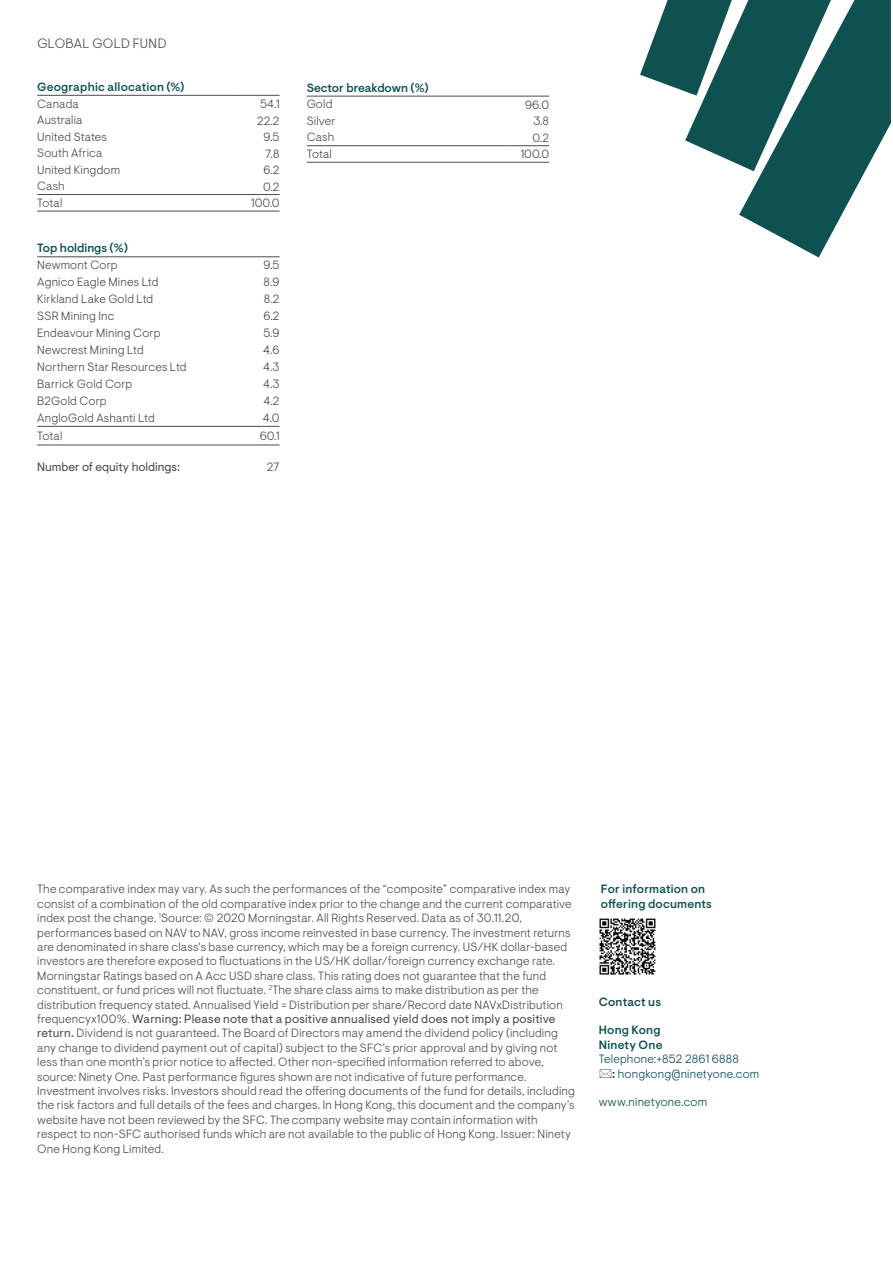
<style>
.page{position:relative;width:893px;height:1263px;background:#fff}
.page>*{position:absolute;margin:0;border:0;box-sizing:border-box;transform-origin:0 0}
.t1{font:300 13.5px "Ninety One Visuelt Display";letter-spacing:.02em;color:#4b4c4d}
.t2{font:300 12px/14.4px "Ninety One Visuelt";letter-spacing:.015em;color:#4b4c4d}
.t3{font:500 12px/14.4px "Ninety One Visuelt";letter-spacing:.015em;color:#0c4f51}
.t4{font:300 12px/14.4px "Ninety One Visuelt";letter-spacing:.015em;color:#0c4f51}
.t5{font:12px "Ninety One Visuelt";color:#4b4c4d}
.t6{font:500 12px "Ninety One Visuelt";letter-spacing:.015em;color:#154848}
.s1{font-weight:400}
.s2{font-weight:500;color:#242424}
</style>
<div class="page">
<hr style="left:37px;top:95px;width:200px;height:1px;background:#4b4c4d">
<hr style="left:237px;top:95px;width:43px;height:1px;background:#4b4c4d">
<hr style="left:37px;top:194px;width:200px;height:1px;background:#4b4c4d">
<hr style="left:237px;top:194px;width:43px;height:1px;background:#4b4c4d">
<hr style="left:37px;top:211px;width:200px;height:1px;background:#4b4c4d">
<hr style="left:237px;top:211px;width:43px;height:1px;background:#4b4c4d">
<hr style="left:37px;top:426px;width:200px;height:1px;background:#4b4c4d">
<hr style="left:237px;top:426px;width:43px;height:1px;background:#4b4c4d">
<hr style="left:37px;top:445px;width:200px;height:1px;background:#4b4c4d">
<hr style="left:237px;top:445px;width:43px;height:1px;background:#4b4c4d">
<hr style="left:37px;top:257px;width:200px;height:1px;background:#4b4c4d">
<hr style="left:237px;top:257px;width:43px;height:1px;background:#4b4c4d">
<hr style="left:307px;top:96px;width:200px;height:1px;background:#4b4c4d">
<hr style="left:507px;top:96px;width:42px;height:1px;background:#4b4c4d">
<hr style="left:307px;top:145px;width:200px;height:1px;background:#4b4c4d">
<hr style="left:507px;top:145px;width:42px;height:1px;background:#4b4c4d">
<hr style="left:307px;top:162px;width:200px;height:1px;background:#4b4c4d">
<hr style="left:507px;top:162px;width:42px;height:1px;background:#4b4c4d">
<img style="left:599px;top:918px;width:57px;height:57px">
<svg style="left:640px;top:0;width:251px;height:257px"></svg>
<p class="t1" style="left:37px;top:35px;width:131px">GLOBAL GOLD FUND</p>
<p class="t3" style="left:37px;top:80px;width:149px">Geographic allocation (%)</p>
<p class="t2" style="left:37px;top:96px;width:43px">Canada</p>
<p class="t2" style="left:260px;top:97px;width:21px">54.1</p>
<p class="t2" style="left:37px;top:113px;width:47px">Australia</p>
<p class="t2" style="left:257px;top:113px;width:24px">22.2</p>
<p class="t2" style="left:37px;top:129px;width:71px">United States</p>
<p class="t2" style="left:263px;top:130px;width:18px">9.5</p>
<p class="t2" style="left:37px;top:146px;width:67px">South Africa</p>
<p class="t2" style="left:265px;top:146px;width:16px">7.8</p>
<p class="t2" style="left:37px;top:162px;width:84px">United Kingdom</p>
<p class="t2" style="left:263px;top:163px;width:18px">6.2</p>
<p class="t2" style="left:37px;top:179px;width:29px">Cash</p>
<p class="t2" style="left:263px;top:179px;width:18px">0.2</p>
<p class="t2" style="left:37px;top:196px;width:27px">Total</p>
<p class="t2" style="left:251px;top:196px;width:30px">100.0</p>
<p class="t3" style="left:37px;top:241px;width:92px">Top holdings (%)</p>
<p class="t2" style="left:37px;top:258px;width:82px">Newmont Corp</p>
<p class="t2" style="left:263px;top:258px;width:18px">9.5</p>
<p class="t2" style="left:37px;top:275px;width:123px">Agnico Eagle Mines Ltd</p>
<p class="t2" style="left:264px;top:275px;width:17px">8.9</p>
<p class="t2" style="left:37px;top:292px;width:118px">Kirkland Lake Gold Ltd</p>
<p class="t2" style="left:264px;top:292px;width:17px">8.2</p>
<p class="t2" style="left:37px;top:309px;width:79px">SSR Mining Inc</p>
<p class="t2" style="left:263px;top:309px;width:18px">6.2</p>
<p class="t2" style="left:37px;top:326px;width:125px">Endeavour Mining Corp</p>
<p class="t2" style="left:263px;top:326px;width:18px">5.9</p>
<p class="t2" style="left:37px;top:343px;width:108px">Newcrest Mining Ltd</p>
<p class="t2" style="left:263px;top:343px;width:18px">4.6</p>
<p class="t2" style="left:37px;top:360px;width:151px">Northern Star Resources Ltd</p>
<p class="t2" style="left:263px;top:360px;width:18px">4.3</p>
<p class="t2" style="left:37px;top:377px;width:97px">Barrick Gold Corp</p>
<p class="t2" style="left:263px;top:377px;width:18px">4.3</p>
<p class="t2" style="left:37px;top:394px;width:71px">B2Gold Corp</p>
<p class="t2" style="left:264px;top:394px;width:18px">4.2</p>
<p class="t2" style="left:37px;top:411px;width:119px">AngloGold Ashanti Ltd</p>
<p class="t2" style="left:263px;top:411px;width:18px">4.0</p>
<p class="t2" style="left:37px;top:429px;width:27px">Total</p>
<p class="t2" style="left:260px;top:429px;width:21px">60.1</p>
<p class="t5" style="left:37px;top:460px;width:144px">Number of equity holdings:</p>
<p class="t2" style="left:267px;top:460px;width:14px">27</p>
<p class="t3" style="left:307px;top:81px;width:124px">Sector breakdown (%)</p>
<p class="t2" style="left:307px;top:97px;width:27px">Gold</p>
<p class="t2" style="left:525px;top:98px;width:25px">96.0</p>
<p class="t2" style="left:307px;top:114px;width:30px">Silver</p>
<p class="t2" style="left:533px;top:114px;width:17px">3.8</p>
<p class="t2" style="left:307px;top:130px;width:29px">Cash</p>
<p class="t2" style="left:533px;top:131px;width:18px">0.2</p>
<p class="t2" style="left:307px;top:147px;width:27px">Total</p>
<p class="t2" style="left:521px;top:147px;width:30px">100.0</p>
<p class="t2" style="left:37px;top:882px;width:539px">The comparative index may vary. As such the performances of the “composite” comparative index may consist of a combination of the old comparative index prior to the change and the current comparative index post the change. <sup>1</sup>Source: © 2020 Morningstar. All Rights Reserved. Data as of 30.11.20, performances based on NAV to NAV, gross income reinvested in base currency. The investment returns are denominated in share class's base currency, which may be a foreign currency. US/HK dollar-based investors are therefore exposed to fluctuations in the US/HK dollar/foreign currency exchange rate.<br>Morningstar Ratings based on A Acc USD share class. This rating does not guarantee that the fund constituent, or fund prices will not fluctuate. <sup>2</sup>The share class aims to make distribution as per the distribution frequency stated. Annualised Yield = Distribution per share/Record date NAVxDistribution frequencyx100%. <span class="s1">Warning: Please note that a positive annualised yield does not imply a positive return.</span> Dividend is not guaranteed. The Board of Directors may amend the dividend policy (including any change to dividend payment out of capital) subject to the SFC’s prior approval and by giving not less than one month’s prior notice to affected. Other non-specified information referred to above, source: Ninety One. Past performance figures shown are not indicative of future performance.<br>Investment involves risks. Investors should read the offering documents of the fund for details, including the risk factors and full details of the fees and charges. In Hong Kong, this document and the company’s website have not been reviewed by the SFC. The company website may contain information with respect to non-SFC authorised funds which are not available to the public of Hong Kong. Issuer: Ninety One Hong Kong Limited.</p>
<p class="t3" style="left:601px;top:882px;width:113px">For information on offering documents</p>
<p class="t6" style="left:599px;top:994px;width:64px">Contact us</p>
<p class="t3" style="left:599px;top:1023px;width:65px">Hong Kong<br>Ninety One</p>
<p class="t4" style="left:612px;top:1052px;width:148px;text-indent:-14px">Telephone:+852 2861 6888<br><span class="s2">:</span> hongkong@ninetyone.com</p>
<p class="t4" style="left:599px;top:1095px;width:110px">www.ninetyone.com</p>
</div>
